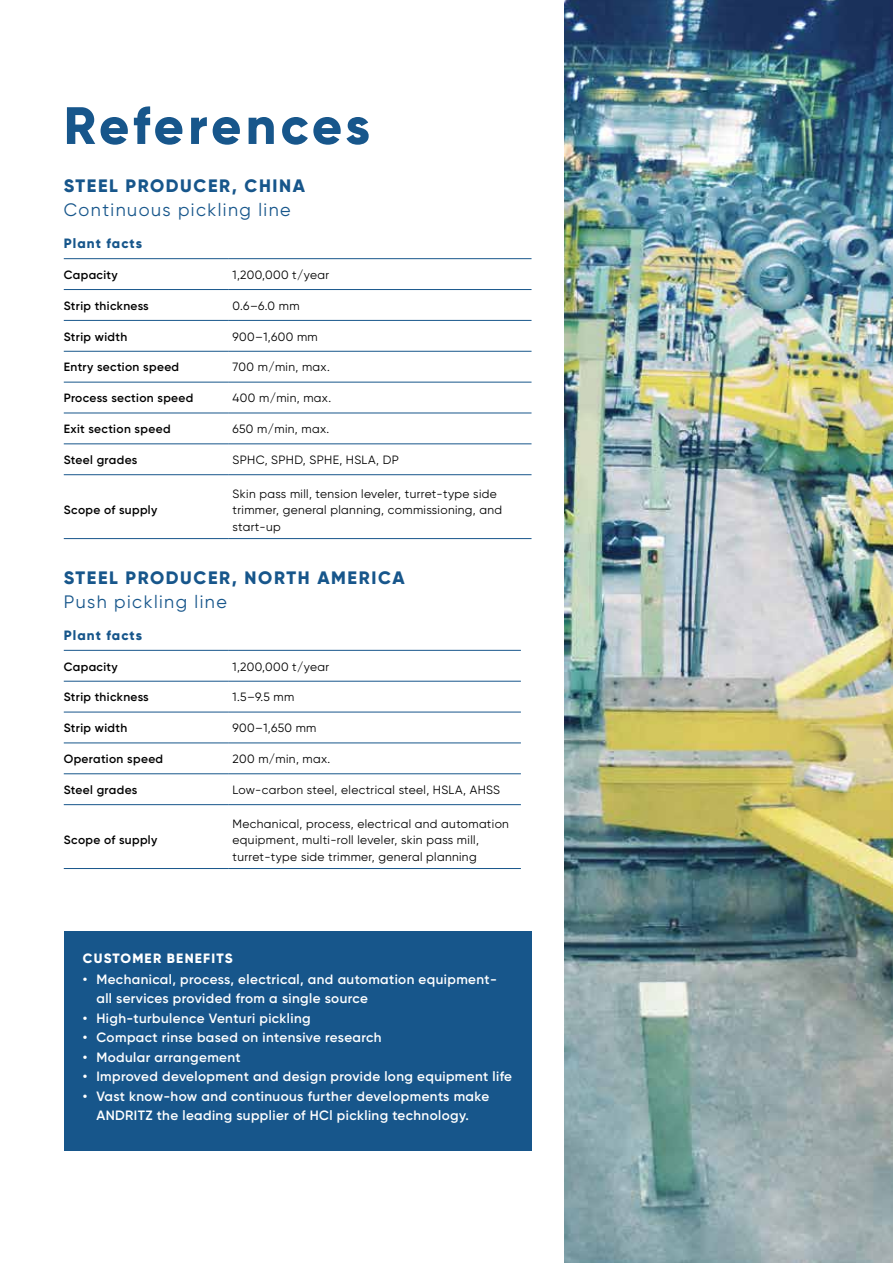
<style>
.page{position:relative;width:893px;height:1263px;background:#fff}
.page>*{position:absolute;margin:0;border:0;box-sizing:border-box;transform-origin:0 0}
.ANDRITZ_Level_2-3_Ta{font:800 52.5px "Gilroy";letter-spacing:.065em;color:#17568b}
.ANDRITZ_Level_2-3_Ta-2{font:800 18px "Gilroy";letter-spacing:.09em;color:#17568b}
.ANDRITZ_Level_2-3_Ta-3{font:18px "Gilroy";letter-spacing:.08em;color:#17568b}
.ANDRITZ_Level_2-3_Bu{font:600 13.5px/19.5px "Gilroy";letter-spacing:.03em;color:#fff;text-align:center}
.ANDRITZ_Level_2-3_Ta-4{font:800 13.5px "Gilroy";letter-spacing:.08em;color:#17568b}
.ANDRITZ_Level_2-3_Ta-5{font:800 13.5px "Gilroy";letter-spacing:.09em;color:#fff}
.ANDRITZ_Level_2-3_Ta-6{font:12px/16.5px "Gilroy";letter-spacing:.03em;color:#000}
.ANDRITZ_Level_2-3_Ta-7{font:600 12px "Gilroy";letter-spacing:.03em;color:#000}
</style>
<div class="page">
<svg style="left:64px;top:259px;width:467px;height:217px"></svg>
<div style="left:225px;top:259px;width:8px;height:30px;background:#fff"></div>
<div style="left:225px;top:290px;width:8px;height:30px;background:#fff"></div>
<div style="left:225px;top:321px;width:8px;height:30px;background:#fff"></div>
<div style="left:225px;top:352px;width:8px;height:30px;background:#fff"></div>
<div style="left:225px;top:382px;width:8px;height:31px;background:#fff"></div>
<div style="left:225px;top:413px;width:8px;height:30px;background:#fff"></div>
<div style="left:225px;top:444px;width:8px;height:30px;background:#fff"></div>
<div style="left:225px;top:475px;width:8px;height:63px;background:#fff"></div>
<hr style="left:64px;top:289px;width:165px;height:1px;background:#17568b">
<hr style="left:229px;top:289px;width:302px;height:1px;background:#17568b">
<hr style="left:64px;top:320px;width:165px;height:1px;background:#17568b">
<hr style="left:229px;top:320px;width:302px;height:1px;background:#17568b">
<hr style="left:64px;top:351px;width:165px;height:1px;background:#17568b">
<hr style="left:229px;top:351px;width:302px;height:1px;background:#17568b">
<hr style="left:64px;top:382px;width:165px;height:1px;background:#17568b">
<hr style="left:229px;top:382px;width:302px;height:1px;background:#17568b">
<hr style="left:64px;top:413px;width:165px;height:1px;background:#17568b">
<hr style="left:229px;top:413px;width:302px;height:1px;background:#17568b">
<hr style="left:64px;top:443px;width:165px;height:1px;background:#17568b">
<hr style="left:229px;top:443px;width:302px;height:1px;background:#17568b">
<hr style="left:64px;top:474px;width:165px;height:1px;background:#17568b">
<hr style="left:229px;top:474px;width:302px;height:1px;background:#17568b">
<hr style="left:64px;top:538px;width:165px;height:1px;background:#17568b">
<hr style="left:229px;top:538px;width:302px;height:1px;background:#17568b">
<hr style="left:64px;top:258px;width:165px;height:1px;background:#17568b">
<hr style="left:229px;top:258px;width:302px;height:1px;background:#17568b">
<svg style="left:64px;top:680px;width:457px;height:126px"></svg>
<div style="left:225px;top:651px;width:8px;height:30px;background:#fff"></div>
<div style="left:225px;top:681px;width:8px;height:31px;background:#fff"></div>
<div style="left:225px;top:712px;width:8px;height:30px;background:#fff"></div>
<div style="left:225px;top:743px;width:8px;height:30px;background:#fff"></div>
<div style="left:225px;top:774px;width:8px;height:30px;background:#fff"></div>
<div style="left:225px;top:805px;width:8px;height:63px;background:#fff"></div>
<hr style="left:64px;top:681px;width:165px;height:1px;background:#17568b">
<hr style="left:229px;top:681px;width:292px;height:1px;background:#17568b">
<hr style="left:64px;top:712px;width:165px;height:1px;background:#17568b">
<hr style="left:229px;top:712px;width:292px;height:1px;background:#17568b">
<hr style="left:64px;top:742px;width:165px;height:1px;background:#17568b">
<hr style="left:229px;top:742px;width:292px;height:1px;background:#17568b">
<hr style="left:64px;top:773px;width:165px;height:1px;background:#17568b">
<hr style="left:229px;top:773px;width:292px;height:1px;background:#17568b">
<hr style="left:64px;top:804px;width:165px;height:1px;background:#17568b">
<hr style="left:229px;top:804px;width:292px;height:1px;background:#17568b">
<hr style="left:64px;top:868px;width:165px;height:1px;background:#17568b">
<hr style="left:229px;top:868px;width:292px;height:1px;background:#17568b">
<hr style="left:64px;top:650px;width:165px;height:1px;background:#17568b">
<hr style="left:229px;top:650px;width:292px;height:1px;background:#17568b">
<div style="left:64px;top:931px;width:467px;height:220px;background:#17568b"></div>
<img style="left:564px;top:0;width:329px;height:1263px">
<p class="ANDRITZ_Level_2-3_Ta" style="left:64px;top:93px;width:308px">References</p>
<p class="ANDRITZ_Level_2-3_Ta-2" style="left:64px;top:174px;width:243px">STEEL PRODUCER, CHINA</p>
<p class="ANDRITZ_Level_2-3_Ta-3" style="left:64px;top:199px;width:228px">Continuous pickling line</p>
<p class="ANDRITZ_Level_2-3_Ta-4" style="left:64px;top:235px;width:80px">Plant facts</p>
<p class="ANDRITZ_Level_2-3_Ta-7" style="left:64px;top:267px;width:56px">Capacity</p>
<p class="ANDRITZ_Level_2-3_Ta-6" style="left:233px;top:266px;width:98px">1,200,000 t/year</p>
<p class="ANDRITZ_Level_2-3_Ta-7" style="left:64px;top:298px;width:86px">Strip thickness</p>
<p class="ANDRITZ_Level_2-3_Ta-6" style="left:233px;top:297px;width:68px">0.6–6.0 mm</p>
<p class="ANDRITZ_Level_2-3_Ta-7" style="left:64px;top:329px;width:65px">Strip width</p>
<p class="ANDRITZ_Level_2-3_Ta-6" style="left:233px;top:328px;width:87px">900–1,600 mm</p>
<p class="ANDRITZ_Level_2-3_Ta-7" style="left:64px;top:360px;width:117px">Entry section speed</p>
<p class="ANDRITZ_Level_2-3_Ta-6" style="left:233px;top:359px;width:99px">700 m/min, max.</p>
<p class="ANDRITZ_Level_2-3_Ta-7" style="left:64px;top:391px;width:131px">Process section speed</p>
<p class="ANDRITZ_Level_2-3_Ta-6" style="left:233px;top:390px;width:100px">400 m/min, max.</p>
<p class="ANDRITZ_Level_2-3_Ta-7" style="left:64px;top:422px;width:108px">Exit section speed</p>
<p class="ANDRITZ_Level_2-3_Ta-6" style="left:233px;top:421px;width:98px">650 m/min, max.</p>
<p class="ANDRITZ_Level_2-3_Ta-7" style="left:64px;top:452px;width:75px">Steel grades</p>
<p class="ANDRITZ_Level_2-3_Ta-6" style="left:233px;top:451px;width:168px">SPHC, SPHD, SPHE, HSLA, DP</p>
<p class="ANDRITZ_Level_2-3_Ta-7" style="left:64px;top:503px;width:95px">Scope of supply</p>
<p class="ANDRITZ_Level_2-3_Ta-6" style="left:233px;top:485px;width:271px">Skin pass mill, tension leveler, turret-type side trimmer, general planning, commissioning, and start-up</p>
<p class="ANDRITZ_Level_2-3_Ta-2" style="left:64px;top:566px;width:342px">STEEL PRODUCER, NORTH AMERICA</p>
<p class="ANDRITZ_Level_2-3_Ta-3" style="left:64px;top:590px;width:165px">Push pickling line</p>
<p class="ANDRITZ_Level_2-3_Ta-4" style="left:64px;top:626px;width:80px">Plant facts</p>
<p class="ANDRITZ_Level_2-3_Ta-7" style="left:64px;top:659px;width:56px">Capacity</p>
<p class="ANDRITZ_Level_2-3_Ta-6" style="left:233px;top:658px;width:98px">1,200,000 t/year</p>
<p class="ANDRITZ_Level_2-3_Ta-7" style="left:64px;top:690px;width:86px">Strip thickness</p>
<p class="ANDRITZ_Level_2-3_Ta-6" style="left:233px;top:689px;width:63px">1.5–9.5 mm</p>
<p class="ANDRITZ_Level_2-3_Ta-7" style="left:64px;top:721px;width:65px">Strip width</p>
<p class="ANDRITZ_Level_2-3_Ta-6" style="left:233px;top:720px;width:85px">900–1,650 mm</p>
<p class="ANDRITZ_Level_2-3_Ta-7" style="left:64px;top:751px;width:101px">Operation speed</p>
<p class="ANDRITZ_Level_2-3_Ta-6" style="left:233px;top:750px;width:99px">200 m/min, max.</p>
<p class="ANDRITZ_Level_2-3_Ta-7" style="left:64px;top:782px;width:75px">Steel grades</p>
<p class="ANDRITZ_Level_2-3_Ta-6" style="left:233px;top:781px;width:269px">Low-carbon steel, electrical steel, HSLA, AHSS</p>
<p class="ANDRITZ_Level_2-3_Ta-7" style="left:64px;top:833px;width:95px">Scope of supply</p>
<p class="ANDRITZ_Level_2-3_Ta-6" style="left:233px;top:815px;width:278px">Mechanical, process, electrical and automation equipment, multi-roll leveler, skin pass mill,</p>
<p class="ANDRITZ_Level_2-3_Ta-6" style="left:233px;top:848px;width:246px">turret-type side trimmer, general planning</p>
<p class="ANDRITZ_Level_2-3_Ta-5" style="left:83px;top:950px;width:151px">CUSTOMER BENEFITS</p>
<p class="ANDRITZ_Level_2-3_Bu" style="left:83px;top:969px;width:415px">• Mechanical, process, electrical, and automation equipment-</p>
<p class="ANDRITZ_Level_2-3_Bu" style="left:96px;top:989px;width:273px">all services provided from a single source</p>
<p class="ANDRITZ_Level_2-3_Bu" style="left:83px;top:1008px;width:229px">• High-turbulence Venturi pickling</p>
<p class="ANDRITZ_Level_2-3_Bu" style="left:83px;top:1028px;width:300px">• Compact rinse based on intensive research</p>
<p class="ANDRITZ_Level_2-3_Bu" style="left:83px;top:1047px;width:159px">• Modular arrangement</p>
<p class="ANDRITZ_Level_2-3_Bu" style="left:83px;top:1067px;width:431px">• Improved development and design provide long equipment life</p>
<p class="ANDRITZ_Level_2-3_Bu" style="left:83px;top:1086px;width:408px">• Vast know-how and continuous further developments make<br>ANDRITZ the leading supplier of HCl pickling technology.</p>
</div>
